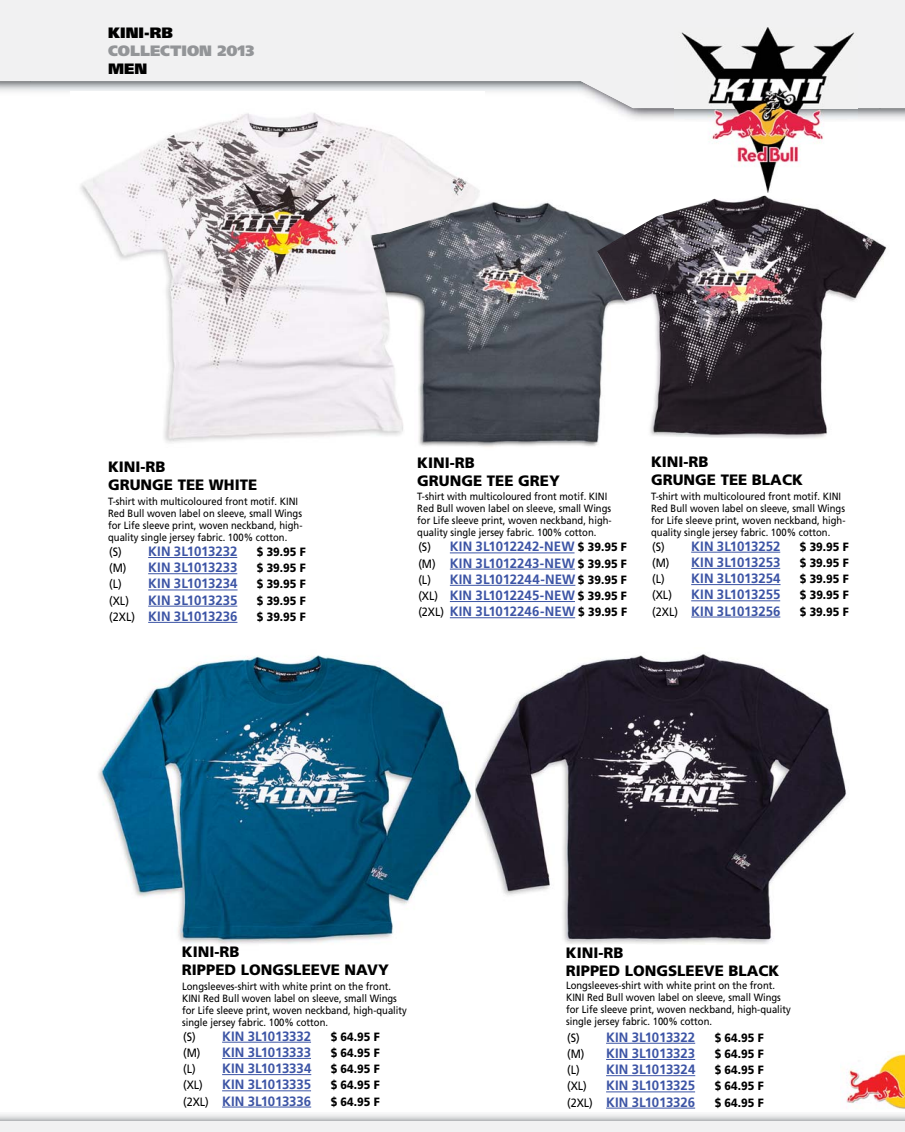
<style>
.page{position:relative;width:905px;height:1132px;background:#fff}
.page>*{position:absolute;margin:0;border:0;box-sizing:border-box;transform-origin:0 0}
.t1{font:900 15px/18px "Frutiger";color:#000}
.t2{font:900 15px "Frutiger";color:#939598}
.t3{font:900 15px "Frutiger";color:#000}
.t4{font:700 13.5px/16.2px "Frutiger";letter-spacing:-.005em;color:#3c54a5;text-align:justify}
.t5{font:900 12px "Frutiger";color:#000;scale:.9 1}
.t6{font:12px "Frutiger";color:#000;scale:.9 1}
.t7{font:10.5px/12px "Frutiger";color:#000;scale:.9 1}
.s1{font-weight:400;font-size:12px;color:#000}
.s2{font-weight:900;font-size:12px;color:#000}
</style>
<div class="page">
<div style="left:0;top:1120px;width:904px;height:11px;background:#f1f1f2"></div>
<svg style="left:0;top:0;width:904px;height:108px;fill:#f1f1f2"></svg>
<img style="left:674px;top:27px;width:183px;height:161px">
<img style="left:846px;top:1053px;width:58px;height:55px">
<img style="left:71px;top:92px;width:414px;height:351px">
<hr style="left:148px;top:557px;width:89px;height:1px;background:#3c54a5">
<hr style="left:148px;top:573px;width:89px;height:1px;background:#3c54a5">
<hr style="left:148px;top:589px;width:89px;height:1px;background:#3c54a5">
<hr style="left:148px;top:605px;width:89px;height:1px;background:#3c54a5">
<hr style="left:148px;top:621px;width:89px;height:1px;background:#3c54a5">
<img style="left:98px;top:655px;width:378px;height:289px">
<img style="left:476px;top:654px;width:371px;height:290px">
<hr style="left:222px;top:1041px;width:89px;height:1px;background:#3c54a5">
<hr style="left:222px;top:1057px;width:89px;height:1px;background:#3c54a5">
<hr style="left:222px;top:1073px;width:89px;height:1px;background:#3c54a5">
<hr style="left:222px;top:1090px;width:89px;height:1px;background:#3c54a5">
<hr style="left:222px;top:1106px;width:89px;height:1px;background:#3c54a5">
<hr style="left:606px;top:1042px;width:89px;height:1px;background:#3c54a5">
<hr style="left:606px;top:1058px;width:89px;height:1px;background:#3c54a5">
<hr style="left:606px;top:1074px;width:89px;height:1px;background:#3c54a5">
<hr style="left:606px;top:1091px;width:89px;height:1px;background:#3c54a5">
<hr style="left:606px;top:1107px;width:89px;height:1px;background:#3c54a5">
<hr style="left:450px;top:552px;width:124px;height:1px;background:#3c54a5">
<hr style="left:450px;top:568px;width:125px;height:1px;background:#3c54a5">
<hr style="left:450px;top:584px;width:125px;height:1px;background:#3c54a5">
<hr style="left:450px;top:601px;width:125px;height:1px;background:#3c54a5">
<hr style="left:450px;top:617px;width:125px;height:1px;background:#3c54a5">
<img style="left:370px;top:200px;width:229px;height:247px">
<img style="left:597px;top:188px;width:290px;height:252px">
<hr style="left:691px;top:551px;width:89px;height:1px;background:#3c54a5">
<hr style="left:691px;top:568px;width:89px;height:1px;background:#3c54a5">
<hr style="left:691px;top:584px;width:89px;height:1px;background:#3c54a5">
<hr style="left:691px;top:600px;width:89px;height:1px;background:#3c54a5">
<hr style="left:691px;top:616px;width:89px;height:1px;background:#3c54a5">
<h1 class="t3" style="left:108px;top:27px;width:66px">KINI-RB</h1>
<h1 class="t2" style="left:108px;top:45px;width:148px">COLLECTION 2013</h1>
<h1 class="t3" style="left:108px;top:63px;width:41px">MEN</h1>
<h1 class="t1" style="left:108px;top:459px;width:151px">KINI-RB<br>GRUNGE TEE WHITE</h1>
<p class="t7" style="left:108px;top:496px;width:217px">T-shirt with multicoloured front motif. KINI Red Bull woven label on sleeve, small Wings for Life sleeve print, woven neckband, high&shy;quality single jersey fabric. 100% cotton.</p>
<p class="t4" style="left:109px;top:544px;width:130px"><span class="s1">(S)</span> KIN 3L1013232</p>
<p class="t5" style="left:257px;top:547px;width:56px">$ 39.95 F</p>
<p class="t4" style="left:109px;top:560px;width:130px"><span class="s1">(M)</span> KIN 3L1013233</p>
<p class="t5" style="left:257px;top:563px;width:56px">$ 39.95 F</p>
<p class="t4" style="left:109px;top:576px;width:130px"><span class="s1">(L)</span> KIN 3L1013234</p>
<p class="t5" style="left:257px;top:579px;width:56px">$ 39.95 F</p>
<p class="t6" style="left:109px;top:595px;width:23px">(XL)</p>
<p class="t4" style="left:148px;top:592px;width:91px">KIN 3L1013235</p>
<p class="t5" style="left:257px;top:595px;width:56px">$ 39.95 F</p>
<p class="t4" style="left:109px;top:609px;width:130px"><span class="s1">(2XL)</span> KIN 3L1013236</p>
<p class="t5" style="left:257px;top:611px;width:56px">$ 39.95 F</p>
<h1 class="t1" style="left:417px;top:454px;width:144px">KINI-RB<br>GRUNGE TEE GREY</h1>
<p class="t7" style="left:417px;top:491px;width:217px">T-shirt with multicoloured front motif. KINI Red Bull woven label on sleeve, small Wings for Life sleeve print, woven neckband, high&shy;quality single jersey fabric. 100% cotton.</p>
<p class="t4" style="left:418px;top:539px;width:210px"><span class="s1">(S)</span> KIN 3L1012242-NEW <span class="s2">$ 39.95 F </span><span class="s1">(M)</span> KIN 3L1012243-NEW <span class="s2">$ 39.95 F </span><span class="s1">(L)</span> KIN 3L1012244-NEW <span class="s2">$ 39.95 F </span><span class="s1">(XL)</span> KIN 3L1012245-NEW <span class="s2">$ 39.95 F </span><span class="s1">(2XL)</span> KIN 3L1012246-NEW <span class="s2">$ 39.95 F</span></p>
<h1 class="t1" style="left:651px;top:454px;width:153px">KINI-RB<br>GRUNGE TEE BLACK</h1>
<p class="t7" style="left:651px;top:490px;width:217px">T-shirt with multicoloured front motif. KINI Red Bull woven label on sleeve, small Wings for Life sleeve print, woven neckband, high&shy;quality single jersey fabric. 100% cotton.</p>
<p class="t4" style="left:652px;top:538px;width:130px"><span class="s1">(S)</span> KIN 3L1013252</p>
<p class="t5" style="left:799px;top:541px;width:56px">$ 39.95 F</p>
<p class="t4" style="left:652px;top:555px;width:130px"><span class="s1">(M)</span> KIN 3L1013253</p>
<p class="t5" style="left:799px;top:557px;width:56px">$ 39.95 F</p>
<p class="t4" style="left:652px;top:571px;width:130px"><span class="s1">(L)</span> KIN 3L1013254</p>
<p class="t5" style="left:799px;top:574px;width:56px">$ 39.95 F</p>
<p class="t6" style="left:652px;top:590px;width:23px">(XL)</p>
<p class="t4" style="left:691px;top:587px;width:91px">KIN 3L1013255</p>
<p class="t5" style="left:799px;top:590px;width:56px">$ 39.95 F</p>
<p class="t4" style="left:652px;top:603px;width:130px"><span class="s1">(2XL)</span> KIN 3L1013256</p>
<p class="t5" style="left:799px;top:606px;width:56px">$ 39.95 F</p>
<h1 class="t1" style="left:182px;top:943px;width:208px">KINI-RB<br>RIPPED LONGSLEEVE NAVY</h1>
<p class="t7" style="left:182px;top:980px;width:251px">Longsleeves-shirt with white print on the front.<br>KINI Red Bull woven label on sleeve, small Wings for Life sleeve print, woven neckband, high-quality single jersey fabric. 100% cotton.</p>
<p class="t4" style="left:183px;top:1028px;width:129px"><span class="s1">(S)</span> KIN 3L1013332</p>
<p class="t5" style="left:331px;top:1031px;width:56px">$ 64.95 F</p>
<p class="t4" style="left:183px;top:1044px;width:129px"><span class="s1">(M)</span> KIN 3L1013333</p>
<p class="t5" style="left:331px;top:1047px;width:56px">$ 64.95 F</p>
<p class="t4" style="left:183px;top:1060px;width:130px"><span class="s1">(L)</span> KIN 3L1013334</p>
<p class="t5" style="left:331px;top:1063px;width:56px">$ 64.95 F</p>
<p class="t6" style="left:183px;top:1079px;width:23px">(XL)</p>
<p class="t4" style="left:222px;top:1077px;width:91px">KIN 3L1013335</p>
<p class="t5" style="left:331px;top:1079px;width:56px">$ 64.95 F</p>
<p class="t4" style="left:183px;top:1093px;width:130px"><span class="s1">(2XL)</span> KIN 3L1013336</p>
<p class="t5" style="left:331px;top:1096px;width:56px">$ 64.95 F</p>
<h1 class="t1" style="left:566px;top:944px;width:215px">KINI-RB<br>RIPPED LONGSLEEVE BLACK</h1>
<p class="t7" style="left:566px;top:980px;width:251px">Longsleeves-shirt with white print on the front.<br>KINI Red Bull woven label on sleeve, small Wings for Life sleeve print, woven neckband, high-quality single jersey fabric. 100% cotton.</p>
<p class="t4" style="left:567px;top:1029px;width:130px"><span class="s1">(S)</span> KIN 3L1013322</p>
<p class="t5" style="left:714px;top:1032px;width:56px">$ 64.95 F</p>
<p class="t4" style="left:567px;top:1045px;width:130px"><span class="s1">(M)</span> KIN 3L1013323</p>
<p class="t5" style="left:714px;top:1048px;width:56px">$ 64.95 F</p>
<p class="t4" style="left:567px;top:1062px;width:130px"><span class="s1">(L)</span> KIN 3L1013324</p>
<p class="t5" style="left:714px;top:1064px;width:56px">$ 64.95 F</p>
<p class="t6" style="left:567px;top:1080px;width:23px">(XL)</p>
<p class="t4" style="left:606px;top:1078px;width:91px">KIN 3L1013325</p>
<p class="t5" style="left:714px;top:1080px;width:56px">$ 64.95 F</p>
<p class="t4" style="left:567px;top:1094px;width:130px"><span class="s1">(2XL)</span> KIN 3L1013326</p>
<p class="t5" style="left:714px;top:1097px;width:56px">$ 64.95 F</p>
</div>
